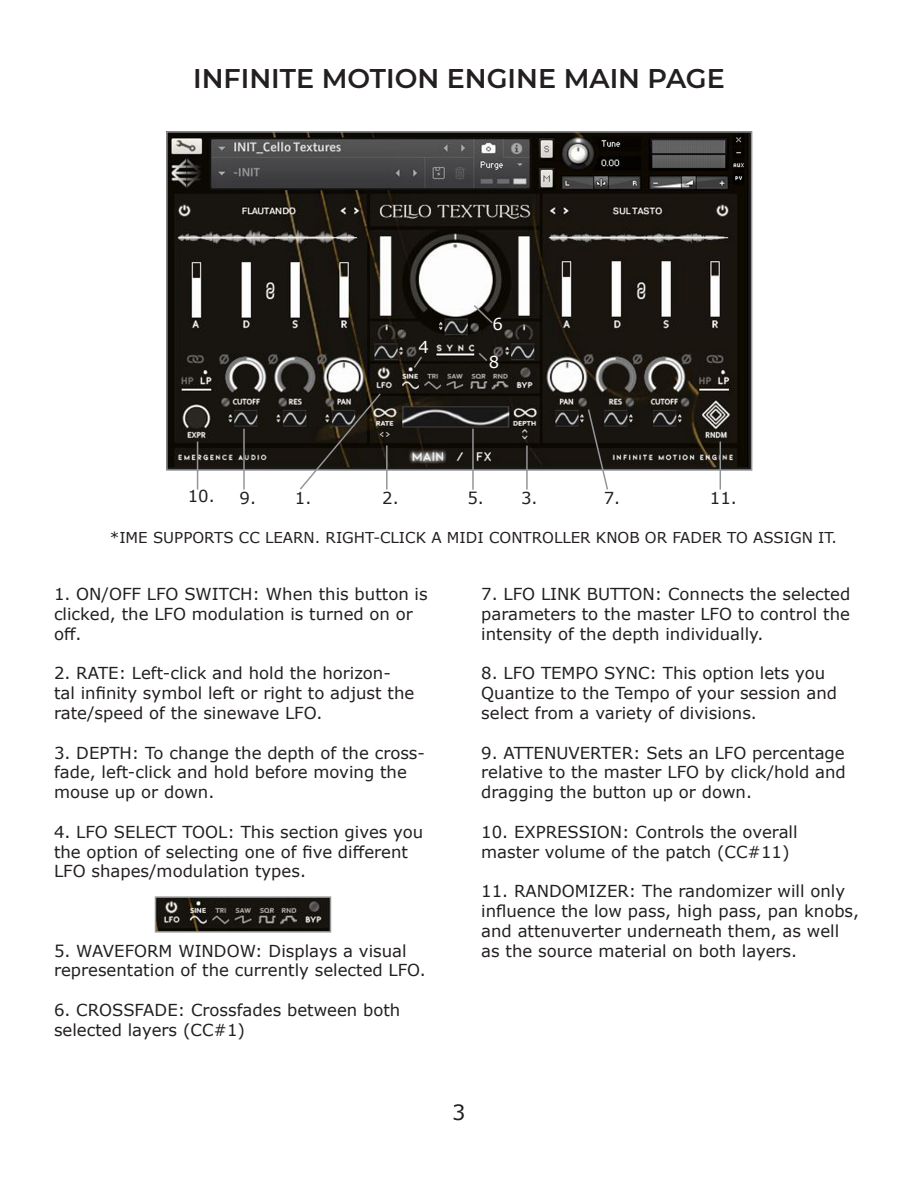
<style>
.page{position:relative;width:918px;height:1188px;background:#fff}
.page>*{position:absolute;margin:0;border:0;box-sizing:border-box;transform-origin:0 0}
.t1{font:600 27px "Montserrat";color:#231f20}
.t2{font:21px "Verdana";color:#231f20}
.t3{font:16.5px/19.8px "Verdana";color:#231f20}
.t4{font:16.5px "Verdana";color:#fff}
.t5{font:15px "Verdana";color:#231f20}
</style>
<div class="page">
<img style="left:169px;top:134px;width:580px;height:334px">
<div style="left:166px;top:131px;width:586px;height:340px;border:2px solid #939698"></div>
<svg style="left:298px;top:392px;width:84px;height:98px"></svg>
<hr style="left:386px;top:446px;width:2px;height:44px;background:#939698">
<hr style="left:526px;top:446px;width:2px;height:44px;background:#939698">
<svg style="left:412px;top:355px;width:12px;height:15px"></svg>
<hr style="left:472px;top:429px;width:2px;height:61px;background:#939698">
<svg style="left:472px;top:303px;width:22px;height:22px"></svg>
<svg style="left:587px;top:408px;width:22px;height:82px"></svg>
<svg style="left:477px;top:351px;width:12px;height:12px"></svg>
<hr style="left:243px;top:429px;width:2px;height:61px;background:#939698">
<hr style="left:197px;top:442px;width:1px;height:48px;background:#939698">
<hr style="left:720px;top:442px;width:1px;height:48px;background:#939698">
<img style="left:158px;top:899px;width:170px;height:31px">
<div style="left:155px;top:896px;width:176px;height:37px;border:2px solid #939698"></div>
<h1 class="t1" style="left:193px;top:59px;width:533px">INFINITE MOTION ENGINE MAIN PAGE</h1>
<p class="t4" style="left:418px;top:336px;width:12px">4</p>
<p class="t4" style="left:493px;top:313px;width:12px">6</p>
<p class="t4" style="left:489px;top:350px;width:12px">8</p>
<p class="t3" style="left:188px;top:486px;width:28px">10.</p>
<p class="t3" style="left:240px;top:488px;width:18px">9.</p>
<p class="t3" style="left:295px;top:488px;width:18px">1.</p>
<p class="t3" style="left:382px;top:488px;width:18px">2.</p>
<p class="t3" style="left:521px;top:488px;width:18px">3.</p>
<p class="t3" style="left:467px;top:488px;width:18px">5.</p>
<p class="t3" style="left:604px;top:488px;width:18px">7.</p>
<p class="t3" style="left:710px;top:488px;width:28px">11.</p>
<p class="t5" style="left:110px;top:528px;width:729px">*IME SUPPORTS CC LEARN. RIGHT-CLICK A MIDI CONTROLLER KNOB OR FADER TO ASSIGN IT.</p>
<p class="t3" style="left:54px;top:584px;width:375px">1. ON/OFF LFO SWITCH: When this button is clicked, the LFO modulation is turned on or off.</p>
<p class="t3" style="left:54px;top:663px;width:362px">2. RATE: Left-click and hold the horizon&shy;tal infinity symbol left or right to adjust the rate/speed of the sinewave LFO.</p>
<p class="t3" style="left:54px;top:742px;width:372px">3. DEPTH: To change the depth of the cross&shy;fade, left-click and hold before moving the mouse up or down.</p>
<p class="t3" style="left:54px;top:822px;width:371px">4. LFO SELECT TOOL: This section gives you the option of selecting one of five different<br>LFO shapes/modulation types.</p>
<p class="t3" style="left:54px;top:940px;width:373px">5. WAVEFORM WINDOW: Displays a visual representation of the currently selected LFO.</p>
<p class="t3" style="left:54px;top:1000px;width:348px">6. CROSSFADE: Crossfades between both selected layers (CC#1)</p>
<p class="t3" style="left:481px;top:584px;width:371px;text-align:justify">7. LFO LINK BUTTON: Connects the selected parameters to the master LFO to control the intensity of the depth individually.</p>
<p class="t3" style="left:481px;top:663px;width:357px">8. LFO TEMPO SYNC: This option lets you<br>Quantize to the Tempo of your session and select from a variety of divisions.</p>
<p class="t3" style="left:481px;top:742px;width:366px;text-align:justify">9. ATTENUVERTER: Sets an LFO percentage relative to the master LFO by click/hold and dragging the button up or down.</p>
<p class="t3" style="left:481px;top:822px;width:318px">10. EXPRESSION: Controls the overall master volume of the patch (CC#11)</p>
<p class="t3" style="left:481px;top:881px;width:380px">11. RANDOMIZER: The randomizer will only influence the low pass, high pass, pan knobs, and attenuverter underneath them, as well as the source material on both layers.</p>
<p class="t2" style="left:452px;top:1098px;width:15px">3</p>
</div>
